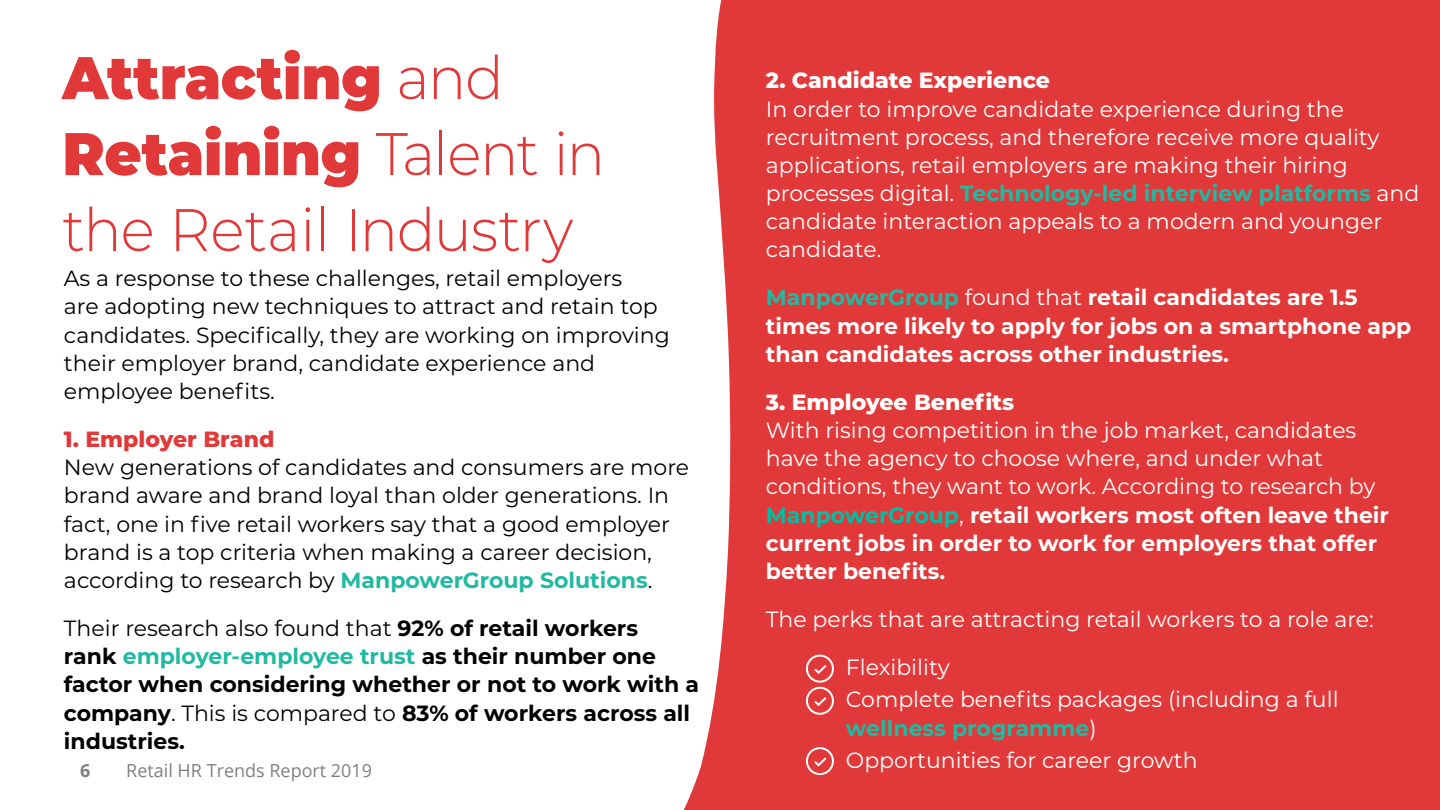
<style>
.page{position:relative;width:1440px;height:810px;background:#fff}
.page>*{position:absolute;margin:0;border:0;box-sizing:border-box;transform-origin:0 0}
.t1{font:300 60px/76px "Montserrat";letter-spacing:-.01em;color:#e13939;scale:.95 1}
.t2{font:22px/28.2px "Montserrat";color:#fff}
.t3{font:22px/28.2px "Montserrat";color:#000}
.t4{font:700 22px/28.2px "Montserrat";color:#000}
.t5{font:700 22px/28.2px "Montserrat";color:#fff}
.t6{font:800 22px "Montserrat";color:#fff}
.t7{font:800 22px "Montserrat";color:#e13939}
.t8{font:18px "Open Sans";color:#808080}
.t9{font:700 18px "Open Sans";color:#808080}
.s1{font-weight:900}
.s2{font-weight:700;color:#21b9a1}
.s3{font-weight:400}
.s4{color:#21b9a1}
.s5{font-weight:700;color:#00bfa5}
.s6{font-weight:700}
</style>
<div class="page">
<div style="left:683px;top:0;width:757px;height:810px;background:#e13939"></div>
<div style="left:806px;top:655px;width:28px;height:28px;border:2px solid #fff;border-radius:50%"></div>
<svg style="left:812px;top:663px;width:17px;height:12px"></svg>
<div style="left:806px;top:687px;width:28px;height:28px;border:2px solid #fff;border-radius:50%"></div>
<svg style="left:812px;top:695px;width:17px;height:13px"></svg>
<div style="left:806px;top:747px;width:28px;height:28px;border:2px solid #fff;border-radius:50%"></div>
<svg style="left:812px;top:755px;width:17px;height:13px"></svg>
<h1 class="t1" style="left:62px;top:38px;width:573px"><span class="s1">Attracting</span> and<br><span class="s1">Retaining</span> Talent in the Retail Industry</h1>
<p class="t3" style="left:64px;top:264px;width:607px">As a response to these challenges, retail employers<br>are adopting new techniques to attract and retain top candidates. Specifically, they are working on improving their employer brand, candidate experience and employee benefits.</p>
<p class="t7" style="left:64px;top:423px;width:212px">1. Employer Brand</p>
<p class="t3" style="left:64px;top:453px;width:627px">New generations of candidates and consumers are more brand aware and brand loyal than older generations. In fact, one in five retail workers say that a good employer brand is a top criteria when making a career decision, according to research by <span class="s2">ManpowerGroup Solutions</span>.</p>
<p class="t4" style="left:64px;top:613px;width:637px"><span class="s3">Their research also found that</span> 92% of retail workers<br>rank <span class="s4">employer-employee trust</span> as their number one factor when considering whether or not to work with a company<span class="s3">. This is compared to</span> 83% of workers across all industries.</p>
<p class="t9" style="left:80px;top:758px;width:12px">6</p>
<p class="t8" style="left:126px;top:758px;width:247px">Retail HR Trends Report 2019</p>
<p class="t6" style="left:766px;top:64px;width:286px">2. Candidate Experience</p>
<p class="t2" style="left:766px;top:94px;width:655px">In order to improve candidate experience during the recruitment process, and therefore receive more quality applications, retail employers are making their hiring processes digital. <span class="s2">Technology-led interview platforms</span> and candidate interaction appeals to a modern and younger candidate.</p>
<p class="t5" style="left:766px;top:282px;width:647px"><span class="s4">ManpowerGroup</span> <span class="s3">found that</span> retail candidates are 1.5 times more likely to apply for jobs on a smartphone app than candidates across other industries.</p>
<p class="t6" style="left:766px;top:386px;width:250px">3. Employee Benefits</p>
<p class="t2" style="left:766px;top:415px;width:625px">With rising competition in the job market, candidates have the agency to choose where, and under what conditions, they want to work. According to research by <span class="s5">ManpowerGroup</span>, <span class="s6">retail workers most often leave their current jobs in order to work for employers that offer better benefits.</span></p>
<p class="t2" style="left:846px;top:594px;width:529px;line-height:48.2px;text-indent:-80px">The perks that are attracting retail workers to a role are:<br>Flexibility</p>
<p class="t2" style="left:846px;top:685px;width:494px">Complete benefits packages (including a full <span class="s2">wellness programme</span>)</p>
<p class="t2" style="left:846px;top:745px;width:353px">Opportunities for career growth</p>
</div>
